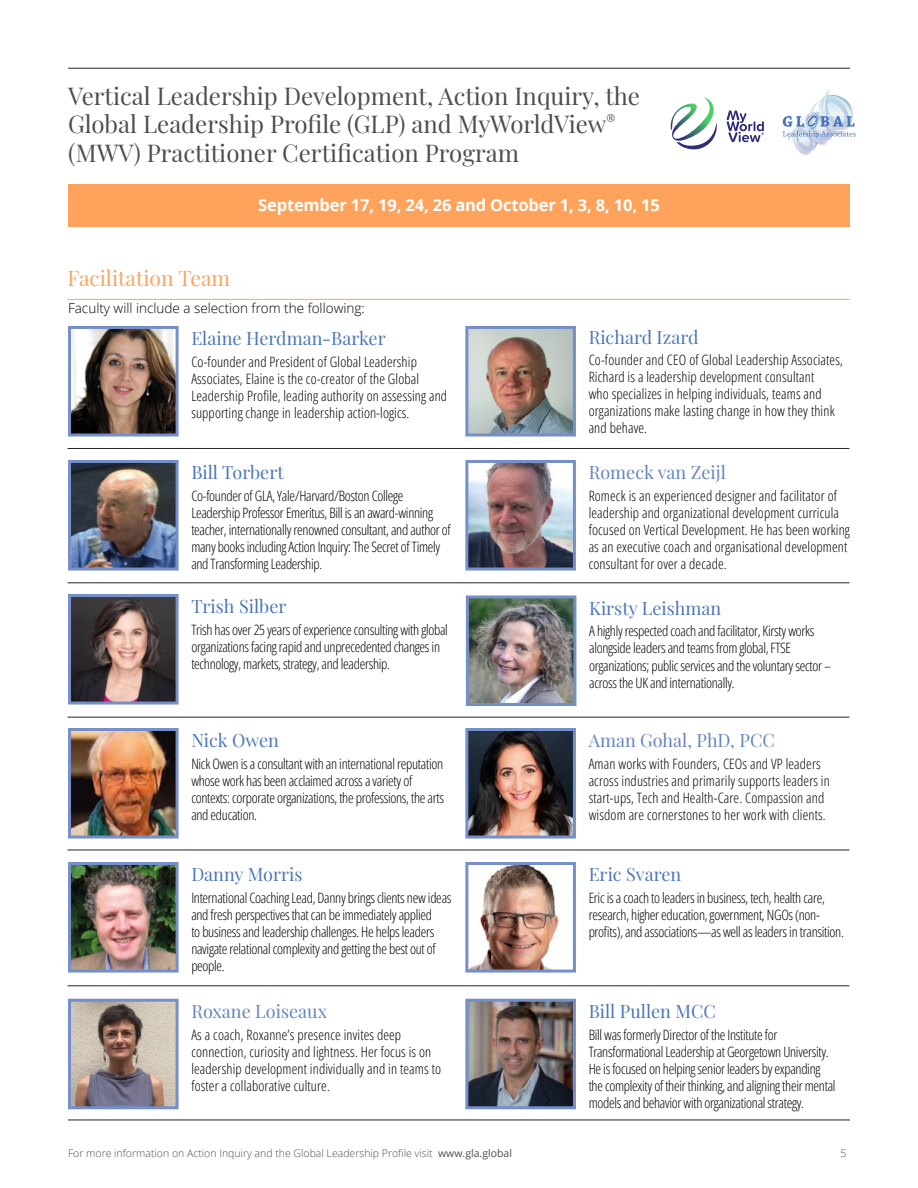
<style>
.page{position:relative;width:918px;height:1188px;background:#fff}
.page>*{position:absolute;margin:0;border:0;box-sizing:border-box;transform-origin:0 0}
.t1{font:24px/28.5px "Playfair Display";color:#4d4d4f}
.t2{font:21px "Playfair Display";color:#ffa35c}
.t3{font:18px "Playfair Display";color:#4b76ba}
.t4{font:18px "Playfair Display";color:#6584c3}
.t5{font:700 16.5px "Open Sans";letter-spacing:-.01em;color:#fff}
.t6{font:300 14.25px/17.1px "Open Sans Condensed";letter-spacing:-.02em;color:#000}
.t7{font:300 14.25px/17.1px "Open Sans Condensed";letter-spacing:.01em;color:#000}
.t8{font:300 13.5px "Open Sans";color:#000}
.t9{font:300 10.5px "Open Sans";color:#4d4d4f}
.s1{font-weight:400}
</style>
<div class="page">
<hr style="left:68px;top:299px;width:781px;height:1px;background:#ffa35c">
<img style="left:72px;top:330px;width:103px;height:103px">
<div style="left:68px;top:326px;width:111px;height:111px;border:3px solid #758fc8"></div>
<img style="left:469px;top:330px;width:103px;height:103px">
<div style="left:465px;top:326px;width:111px;height:111px;border:3px solid #758fc8"></div>
<hr style="left:68px;top:448px;width:781px;height:1px;background:#272524">
<hr style="left:68px;top:583px;width:781px;height:1px;background:#272524">
<hr style="left:68px;top:717px;width:781px;height:1px;background:#272524">
<hr style="left:68px;top:850px;width:781px;height:1px;background:#272524">
<hr style="left:68px;top:986px;width:781px;height:1px;background:#272524">
<img style="left:72px;top:464px;width:103px;height:103px">
<div style="left:68px;top:460px;width:111px;height:111px;border:3px solid #758fc8"></div>
<img style="left:72px;top:598px;width:103px;height:103px">
<div style="left:68px;top:594px;width:111px;height:111px;border:3px solid #758fc8"></div>
<img style="left:469px;top:732px;width:103px;height:103px">
<div style="left:465px;top:728px;width:111px;height:111px;border:3px solid #758fc8"></div>
<img style="left:72px;top:866px;width:103px;height:103px">
<div style="left:68px;top:862px;width:111px;height:111px;border:3px solid #758fc8"></div>
<img style="left:470px;top:599px;width:102px;height:103px">
<div style="left:466px;top:595px;width:110px;height:111px;border:3px solid #758fc8"></div>
<img style="left:72px;top:732px;width:103px;height:103px">
<div style="left:68px;top:728px;width:111px;height:111px;border:3px solid #758fc8"></div>
<img style="left:469px;top:866px;width:90px;height:103px">
<div style="left:465px;top:862px;width:111px;height:111px;border:3px solid #758fc8"></div>
<img style="left:469px;top:1003px;width:103px;height:102px">
<div style="left:465px;top:999px;width:111px;height:110px;border:3px solid #758fc8"></div>
<img style="left:469px;top:464px;width:103px;height:103px">
<div style="left:465px;top:460px;width:111px;height:111px;border:3px solid #758fc8"></div>
<img style="left:72px;top:1003px;width:103px;height:102px">
<div style="left:68px;top:999px;width:111px;height:110px;border:3px solid #758fc8"></div>
<hr style="left:68px;top:68px;width:782px;height:1px;background:#272524">
<div style="left:68px;top:184px;width:782px;height:42px;background:#ffa35c"></div>
<hr style="left:68px;top:1120px;width:782px;height:1px;background:#272524">
<svg style="left:727px;top:110px;width:37px;height:32px"></svg>
<svg style="left:671px;top:97px;width:46px;height:52px"></svg>
<svg style="left:783px;top:90px;width:73px;height:64px"></svg>
<h1 class="t1" style="left:68px;top:80px;width:574px">Vertical Leadership Development, Action Inquiry, the<br>Global Leadership Profile (GLP) and MyWorldView<sup>® </sup>(MWV) Practitioner Certification Program</h1>
<p class="t5" style="left:258px;top:194px;width:403px">September 17, 19, 24, 26 and October 1, 3, 8, 10, 15</p>
<h2 class="t2" style="left:68px;top:262px;width:164px">Facilitation Team</h2>
<p class="t8" style="left:68px;top:299px;width:298px">Faculty will include a selection from the following:</p>
<p class="t3" style="left:191px;top:325px;width:196px">Elaine Herdman-Barker</p>
<p class="t7" style="left:191px;top:353px;width:257px">Co-founder and President of Global Leadership Associates, Elaine is the co-creator of the Global Leadership Profile, leading authority on assessing and supporting change in leadership action-logics.</p>
<p class="t3" style="left:191px;top:459px;width:94px">Bill Torbert</p>
<p class="t6" style="left:191px;top:487px;width:261px">Co-founder of GLA, Yale/Harvard/Boston College Leadership Professor Emeritus, Bill is an award-winning teacher, internationally renowned consultant, and author of many books including Action Inquiry: The Secret of Timely and Transforming Leadership.</p>
<p class="t3" style="left:191px;top:593px;width:97px">Trish Silber</p>
<p class="t6" style="left:191px;top:621px;width:258px">Trish has over 25 years of experience consulting with global organizations facing rapid and unprecedented changes in technology, markets, strategy, and leadership.</p>
<p class="t3" style="left:191px;top:727px;width:89px">Nick Owen</p>
<p class="t6" style="left:191px;top:755px;width:254px">Nick Owen is a consultant with an international reputation whose work has been acclaimed across a variety of contexts: corporate organizations, the professions, the arts and education.</p>
<p class="t3" style="left:191px;top:861px;width:113px">Danny Morris</p>
<p class="t6" style="left:191px;top:889px;width:262px">International Coaching Lead, Danny brings clients new ideas and fresh perspectives that can be immediately applied<br>to business and leadership challenges. He helps leaders navigate relational complexity and getting the best out of people.</p>
<p class="t4" style="left:191px;top:997px;width:137px">Roxane Loiseaux</p>
<p class="t7" style="left:191px;top:1025px;width:251px">As a coach, Roxanne’s presence invites deep connection, curiosity and lightness. Her focus is on leadership development individually and in teams to foster a collaborative culture.</p>
<p class="t3" style="left:589px;top:323px;width:111px">Richard Izard</p>
<p class="t7" style="left:589px;top:351px;width:256px">Co-founder and CEO of Global Leadership Associates, Richard is a leadership development consultant<br>who specializes in helping individuals, teams and organizations make lasting change in how they think and behave.</p>
<p class="t4" style="left:589px;top:459px;width:139px">Romeck van Zeijl</p>
<p class="t7" style="left:589px;top:487px;width:263px">Romeck is an experienced designer and facilitator of leadership and organizational development curricula focused on Vertical Development. He has been working as an executive coach and organisational development consultant for over a decade.</p>
<p class="t3" style="left:589px;top:594px;width:134px">Kirsty Leishman</p>
<p class="t6" style="left:589px;top:622px;width:244px">A highly respected coach and facilitator, Kirsty works alongside leaders and teams from global, FTSE organizations; public services and the voluntary sector – across the UK and internationally.</p>
<p class="t4" style="left:589px;top:727px;width:188px">Aman Gohal, PhD, PCC</p>
<p class="t7" style="left:589px;top:755px;width:243px">Aman works with Founders, CEOs and VP leaders across industries and primarily supports leaders in start-ups, Tech and Health-Care. Compassion and wisdom are cornerstones to her work with clients.</p>
<p class="t3" style="left:589px;top:861px;width:94px">Eric Svaren</p>
<p class="t6" style="left:589px;top:889px;width:257px">Eric is a coach to leaders in business, tech, health care, research, higher education, government, NGOs (non&shy;profits), and associations—as well as leaders in transition.</p>
<p class="t3" style="left:589px;top:997px;width:129px">Bill Pullen MCC</p>
<p class="t6" style="left:589px;top:1025px;width:248px">Bill was formerly Director of the Institute for Transformational Leadership at Georgetown University.<br>He is focused on helping senior leaders by expanding the complexity of their thinking, and aligning their mental models and behavior with organizational strategy.</p>
<p class="t9" style="left:68px;top:1146px;width:446px">For more information on Action Inquiry and the Global Leadership Profile visit <span class="s1">www.gla.global</span></p>
<p class="t9" style="left:841px;top:1146px;width:7px">5</p>
</div>
